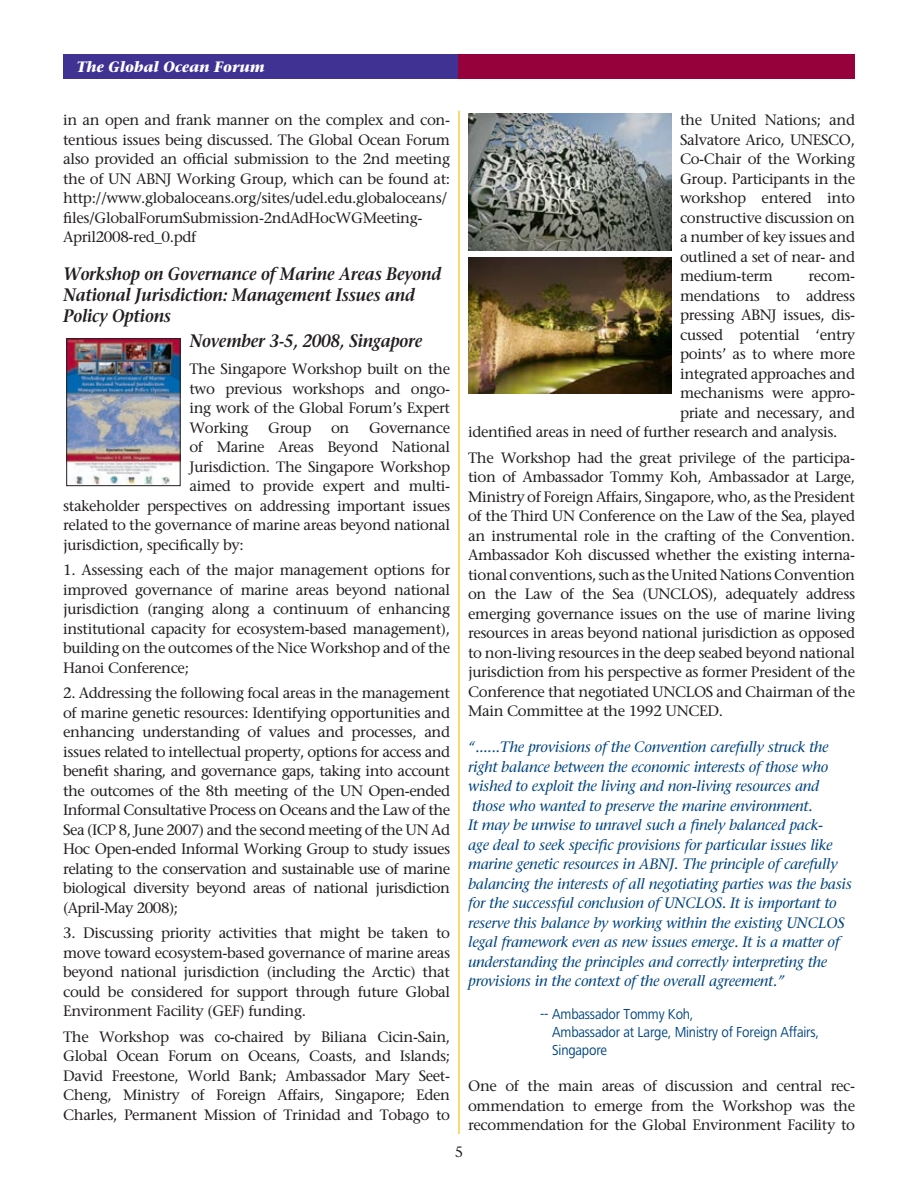
<style>
.page{position:relative;width:918px;height:1188px;background:#fff}
.page>*{position:absolute;margin:0;border:0;box-sizing:border-box;transform-origin:0 0}
._12_Stone_SB_Ital_Co{font:italic 600 18px/21px "Stone Serif";letter-spacing:-.015em;color:#231f20;scale:.9 1}
._10_Stone_Serif_basi{font:15px/19.5px "Stone Serif";letter-spacing:-.025em;color:#231f20;text-align:justify}
.quotes{font:italic 15px/19.5px "Stone Serif";letter-spacing:-.015em;color:#01457f}
.Quote_attribution{font:15px/18px "Frutiger Next LT";letter-spacing:-.015em;color:#01457f;scale:.9 1}
.t1{font:italic 700 15px "Stone Serif";color:#fff;scale:.95 1}
</style>
<div class="page">
<div style="left:63px;top:54px;width:396px;height:25px;background:#3f3293"></div>
<div style="left:459px;top:54px;width:396px;height:25px;background:#96013c"></div>
<hr style="left:458px;top:111px;width:2px;height:1023px;background:#fdbe12">
<img style="left:468px;top:114px;width:203px;height:137px">
<img style="left:468px;top:258px;width:203px;height:136px">
<img style="left:68px;top:340px;width:110px;height:144px">
<div style="left:66px;top:338px;width:114px;height:148px;border:1px solid #231f20"></div>
<p class="t1" style="left:76px;top:58px;width:199px">The Global Ocean Forum</p>
<p class="_10_Stone_Serif_basi" style="left:63px;top:110px;width:389px;text-align:left">in an open and frank manner on the complex and con&shy;tentious issues being discussed. The Global Ocean Forum also provided an official submission to the 2nd meeting the of UN ABNJ Working Group, which can be found at: http://www.globaloceans.org/sites/udel.edu.globaloceans/ files/GlobalForumSubmission-2ndAdHocWGMeeting-April2008-red_0.pdf</p>
<p class="_12_Stone_SB_Ital_Co" style="left:63px;top:263px;width:422px">Workshop on Governance of Marine Areas Beyond<br>National Jurisdiction: Management Issues and<br>Policy Options</p>
<p class="_12_Stone_SB_Ital_Co" style="left:189px;top:331px;width:260px">November 3-5, 2008, Singapore</p>
<p class="_10_Stone_Serif_basi" style="left:189px;top:359px;width:262px">The Singapore Workshop built on the two previous workshops and ongo&shy;ing work of the Global Forum’s Expert Working</p>
<p class="_10_Stone_Serif_basi" style="left:268px;top:418px;width:45px">Group</p>
<p class="_10_Stone_Serif_basi" style="left:331px;top:418px;width:20px">on</p>
<p class="_10_Stone_Serif_basi" style="left:369px;top:418px;width:83px">Governance</p>
<p class="_10_Stone_Serif_basi" style="left:189px;top:437px;width:262px">of Marine Areas Beyond National</p>
<p class="_10_Stone_Serif_basi" style="left:189px;top:457px;width:262px">Jurisdiction. The Singapore Workshop</p>
<p class="_10_Stone_Serif_basi" style="left:189px;top:476px;width:262px">aimed to provide expert and multi-</p>
<p class="_10_Stone_Serif_basi" style="left:63px;top:496px;width:389px">stakeholder perspectives on addressing important issues</p>
<p class="_10_Stone_Serif_basi" style="left:63px;top:515px;width:389px">related to the governance of marine areas beyond national</p>
<p class="_10_Stone_Serif_basi" style="left:63px;top:535px;width:182px">jurisdiction, specifically by:</p>
<p class="_10_Stone_Serif_basi" style="left:63px;top:560px;width:389px">1. Assessing each of the major management options for improved governance of marine areas beyond national jurisdiction (ranging along a continuum of enhancing institutional capacity for ecosystem-based management), building on the outcomes of the Nice Workshop and of the Hanoi Conference;</p>
<p class="_10_Stone_Serif_basi" style="left:63px;top:683px;width:389px">2. Addressing the following focal areas in the management of marine genetic resources: Identifying opportunities and enhancing understanding of values and processes, and issues related to intellectual property, options for access and benefit sharing, and governance gaps, taking into account the outcomes of the 8th meeting of the UN Open-ended Informal Consultative Process on Oceans and the Law of the Sea (ICP 8, June 2007) and the second meeting of the UN Ad Hoc Open-ended Informal Working Group to study issues relating to the conservation and sustainable use of marine biological diversity beyond areas of national jurisdiction (April-May 2008);</p>
<p class="_10_Stone_Serif_basi" style="left:63px;top:923px;width:389px">3. Discussing priority activities that might be taken to move toward ecosystem-based governance of marine areas beyond national jurisdiction (including the Arctic) that could be considered for support through future Global Environment Facility (GEF) funding.</p>
<p class="_10_Stone_Serif_basi" style="left:63px;top:1027px;width:389px">The Workshop was co-chaired by Biliana Cicin-Sain, Global Ocean Forum on Oceans, Coasts, and Islands; David Freestone, World Bank; Ambassador Mary Seet-Cheng, Ministry of Foreign Affairs, Singapore; Eden Charles, Permanent Mission of Trinidad and Tobago to</p>
<p class="_10_Stone_Serif_basi" style="left:680px;top:110px;width:177px">the United Nations; and Salvatore Arico, UNESCO, Co-Chair of the Working Group. Participants in the workshop entered into constructive discussion on a number of key issues and outlined a set of near- and medium-term</p>
<p class="_10_Stone_Serif_basi" style="left:808px;top:266px;width:48px">recom-</p>
<p class="_10_Stone_Serif_basi" style="left:680px;top:286px;width:177px">mendations to address</p>
<p class="_10_Stone_Serif_basi" style="left:680px;top:305px;width:177px">pressing ABNJ issues, dis-</p>
<p class="_10_Stone_Serif_basi" style="left:680px;top:325px;width:177px">cussed potential ‘entry</p>
<p class="_10_Stone_Serif_basi" style="left:680px;top:344px;width:177px">points’ as to where more</p>
<p class="_10_Stone_Serif_basi" style="left:680px;top:364px;width:177px">integrated approaches and</p>
<p class="_10_Stone_Serif_basi" style="left:680px;top:383px;width:177px">mechanisms were appro-</p>
<p class="_10_Stone_Serif_basi" style="left:680px;top:403px;width:177px">priate and necessary, and</p>
<p class="_10_Stone_Serif_basi" style="left:468px;top:422px;width:371px">identified areas in need of further research and analysis.</p>
<p class="_10_Stone_Serif_basi" style="left:468px;top:448px;width:389px">The Workshop had the great privilege of the participa&shy;tion of Ambassador Tommy Koh, Ambassador at Large, Ministry of Foreign Affairs, Singapore, who, as the President of the Third UN Conference on the Law of the Sea, played an instrumental role in the crafting of the Convention.<br>Ambassador Koh discussed whether the existing interna&shy;tional conventions, such as the United Nations Convention on the Law of the Sea (UNCLOS), adequately address emerging governance issues on the use of marine living resources in areas beyond national jurisdiction as opposed to non-living resources in the deep seabed beyond national jurisdiction from his perspective as former President of the Conference that negotiated UNCLOS and Chairman of the Main Committee at the 1992 UNCED.</p>
<p class="quotes" style="left:468px;top:737px;width:385px">“......The provisions of the Convention carefully struck the right balance between the economic interests of those who wished to exploit the living and non-living resources and those who wanted to preserve the marine environment.<br>It may be unwise to unravel such a finely balanced pack-<br>age deal to seek specific provisions for particular issues like marine genetic resources in ABNJ. The principle of carefully balancing the interests of all negotiating parties was the basis for the successful conclusion of UNCLOS. It is important to reserve this balance by working within the existing UNCLOS legal framework even as new issues emerge. It is a matter of understanding the principles and correctly interpreting the provisions in the context of the overall agreement.”</p>
<p class="Quote_attribution" style="left:552px;top:1005px;width:298px;text-indent:-12px">-- Ambassador Tommy Koh,<br>Ambassador at Large, Ministry of Foreign Affairs,<br>Singapore</p>
<p class="_10_Stone_Serif_basi" style="left:468px;top:1076px;width:389px">One of the main areas of discussion and central rec&shy;ommendation to emerge from the Workshop was the recommendation for the Global Environment Facility to</p>
<p class="_10_Stone_Serif_basi" style="left:455px;top:1142px;width:10px">5</p>
</div>
